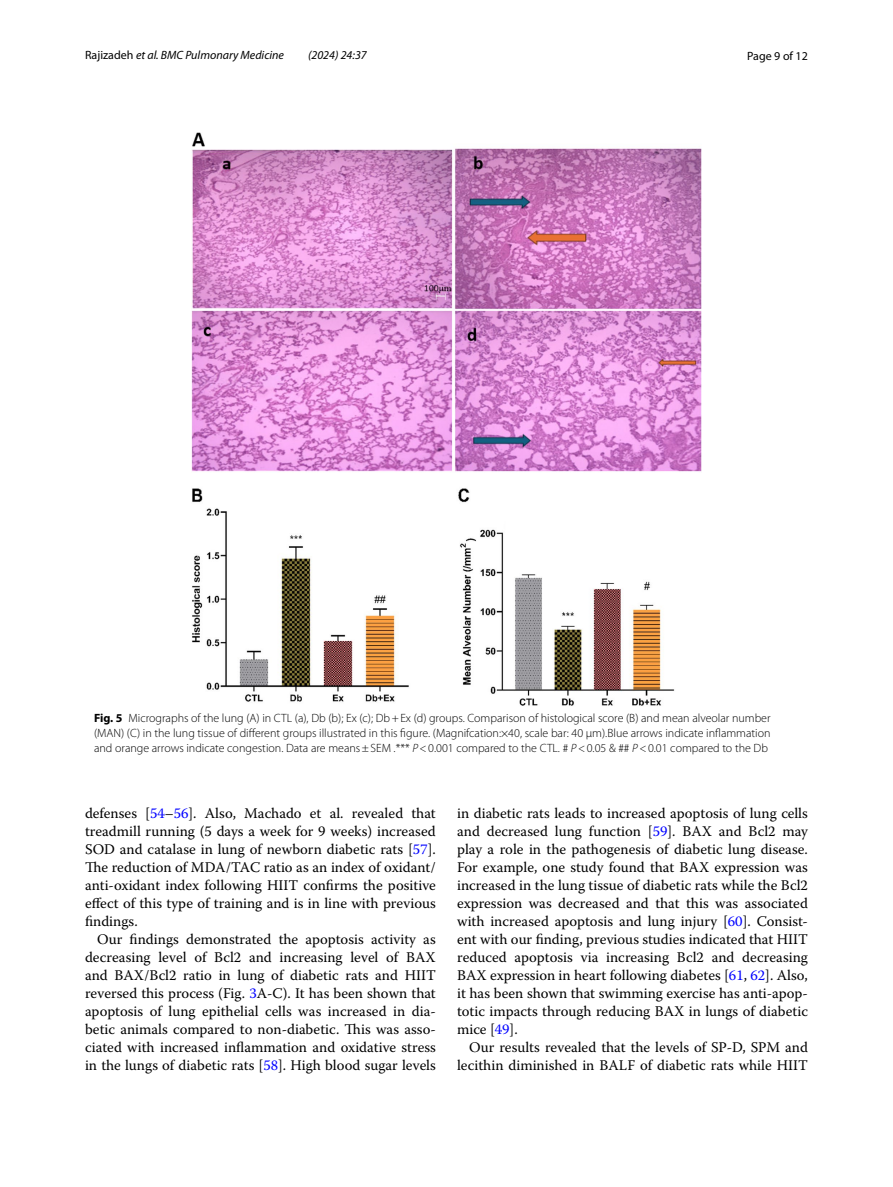
<style>
.page{position:relative;width:893px;height:1187px;background:#fff}
.page>*{position:absolute;margin:0;border:0;box-sizing:border-box;transform-origin:0 0}
.t1{font:14.7px/18px "Warnock Pro";color:#000;text-align:justify}
.t2{font:300 12px/15px "Myriad Pro";color:#000;text-align:justify}
.t3{font:italic 12px "Myriad Pro";color:#000}
.t4{font:12px "Myriad Pro";color:#000}
.s1{font-style:normal}
.s2{font-weight:700}
.s3{font-style:italic}
.s4{color:#00f}
</style>
<div class="page">
<img style="left:191px;top:133px;width:511px;height:573px">
<p class="t3" style="left:85px;top:48px;width:200px"><span class="s1">Rajizadeh</span> et al. BMC Pulmonary Medicine</p>
<p class="t3" style="left:308px;top:48px;width:60px">(2024) 24:37</p>
<p class="t4" style="left:747px;top:48px;width:62px">Page 9 of 12</p>
<p class="t2" style="left:94px;top:710px;width:678px"><span class="s2">Fig. 5</span> Micrographs of the lung (A) in CTL (a), Db (b); Ex (c); Db+Ex (d) groups. Comparison of histological score (B) and mean alveolar number (MAN) (C) in the lung tissue of different groups illustrated in this figure. (Magnifcation:×40, scale bar: 40 μm).Blue arrows indicate inflammation and orange arrows indicate congestion. Data are means±SEM .*** <span class="s3">P</span>&lt;0.001 compared to the CTL. # <span class="s3">P</span>&lt;0.05 &amp; ## <span class="s3">P</span>&lt;0.01 compared to the Db</p>
<p class="t1" style="left:85px;top:803px;width:352px">defenses [<span class="s4">54</span>–<span class="s4">56</span>]. Also, Machado et al. revealed that treadmill running (5 days a week for 9 weeks) increased SOD and catalase in lung of newborn diabetic rats [<span class="s4">57</span>].<br>The reduction of MDA/TAC ratio as an index of oxidant/ anti-oxidant index following HIIT confirms the positive effect of this type of training and is in line with previous findings.</p>
<p class="t1" style="left:85px;top:929px;width:352px;text-indent:12px">Our findings demonstrated the apoptosis activity as decreasing level of Bcl2 and increasing level of BAX and BAX/Bcl2 ratio in lung of diabetic rats and HIIT reversed this process (Fig. <span class="s4">3</span>A-C). It has been shown that apoptosis of lung epithelial cells was increased in dia&shy;betic animals compared to non-diabetic. This was asso&shy;ciated with increased inflammation and oxidative stress in the lungs of diabetic rats [<span class="s4">58</span>]. High blood sugar levels</p>
<p class="t1" style="left:457px;top:803px;width:352px">in diabetic rats leads to increased apoptosis of lung cells and decreased lung function [<span class="s4">59</span>]. BAX and Bcl2 may play a role in the pathogenesis of diabetic lung disease.<br>For example, one study found that BAX expression was increased in the lung tissue of diabetic rats while the Bcl2 expression was decreased and that this was associated with increased apoptosis and lung injury [<span class="s4">60</span>]. Consist&shy;ent with our finding, previous studies indicated that HIIT reduced apoptosis via increasing Bcl2 and decreasing BAX expression in heart following diabetes [<span class="s4">61</span>, <span class="s4">62</span>]. Also, it has been shown that swimming exercise has anti-apop&shy;totic impacts through reducing BAX in lungs of diabetic mice [<span class="s4">49</span>].</p>
<p class="t1" style="left:457px;top:1037px;width:352px;text-align:right">Our results revealed that the levels of SP-D, SPM and lecithin diminished in BALF of diabetic rats while HIIT</p>
</div>
